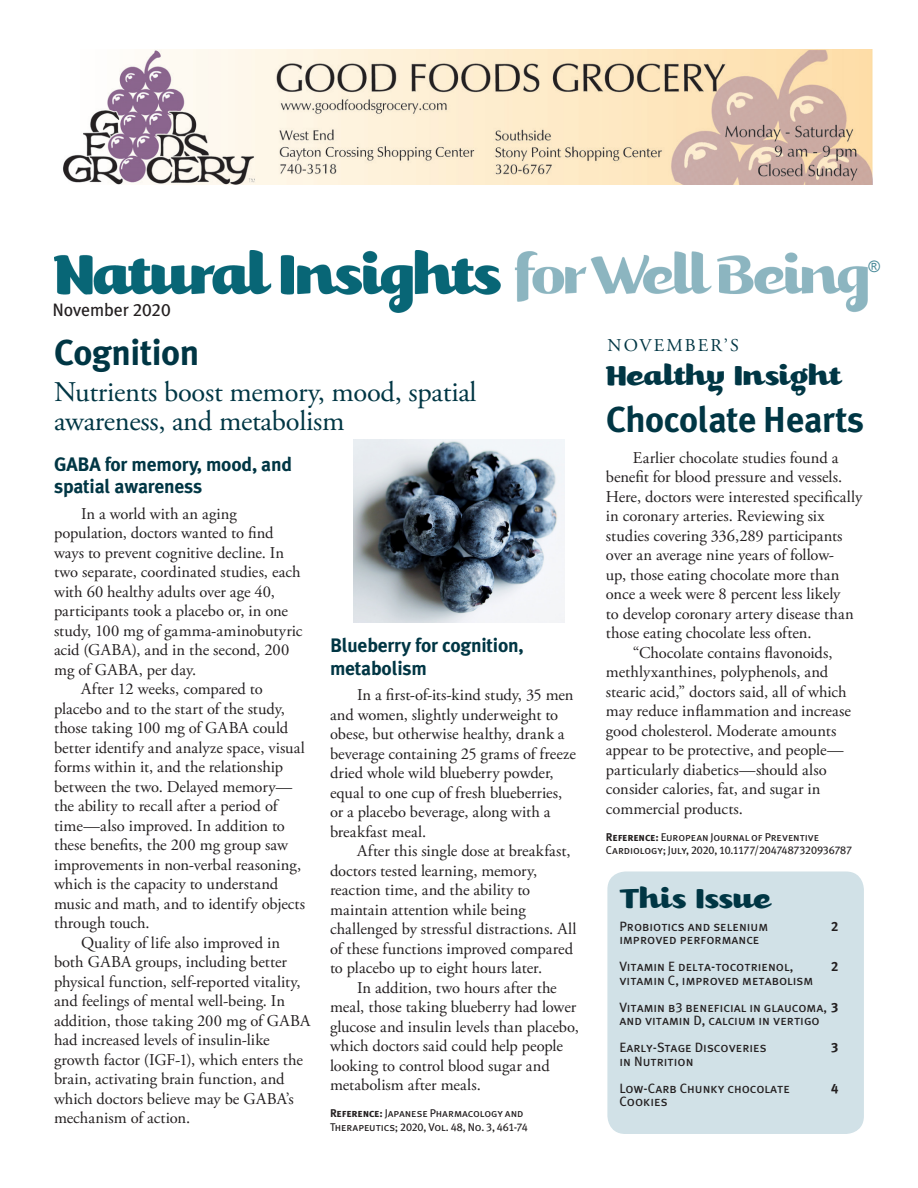
<style>
.page{position:relative;width:918px;height:1188px;background:#fff}
.page>*{position:absolute;margin:0;border:0;box-sizing:border-box;transform-origin:0 0}
.t1{font:700 36px "Meta Plus";letter-spacing:-.01em;color:#003644}
.t2{font:33px "Kari OSF";color:#003644}
.t3{font:28.5px/28.5px "Adobe Garamond Pro";letter-spacing:-.01em;color:#003644}
.t4{font:700 19.5px/22.5px "Meta Plus";letter-spacing:-.01em;color:#003644}
.t5{font:18px "Meta Plus";letter-spacing:-.01em;color:#231f20}
.t6{font:18px "Adobe Garamond Pro";letter-spacing:.115em;color:#003644}
.t7{font:16.5px/19.5px "Adobe Garamond Pro";color:#231f20}
.t8{font:15.75px "Arial";color:#488998}
.t9{font:13.5px "Meta Plus Book Caps";color:#231f20}
.t10{font:13.5px "Meta Plus Bold Caps";color:#231f20}
.t11{font:11.25px/13.5px "Meta Plus Book Caps";letter-spacing:-.01em;color:#231f20}
.s1{font-family:"Meta Plus Book Caps"}
.s2{font-family:"Meta Plus Bold Caps"}
</style>
<div class="page">
<img style="left:54px;top:251px;width:813px;height:61px">
<div style="left:607px;top:872px;width:257px;height:262px;background:#d1e1e7;border-radius:18px"></div>
<img style="left:354px;top:439px;width:211px;height:184px">
<img style="left:63px;top:50px;width:809px;height:134px">
<p class="t5" style="left:52px;top:300px;width:120px">November <span class="s1">2020</span></p>
<p class="t1" style="left:54px;top:332px;width:147px">Cognition</p>
<p class="t3" style="left:54px;top:379px;width:424px">Nutrients boost memory, mood, spatial awareness, and metabolism</p>
<p class="t4" style="left:54px;top:453px;width:240px">GABA for memory, mood, and spatial awareness</p>
<p class="t7" style="left:54px;top:504px;width:250px;text-indent:27px">In a world with an aging population, doctors wanted to find ways to prevent cognitive decline. In two separate, coordinated studies, each with 60 healthy adults over age 40, participants took a placebo or, in one study, 100 mg of gamma-aminobutyric acid (GABA), and in the second, 200 mg of GABA, per day.</p>
<p class="t7" style="left:54px;top:680px;width:253px;text-indent:27px">After 12 weeks, compared to placebo and to the start of the study, those taking 100 mg of GABA could better identify and analyze space, visual forms within it, and the relationship between the two. Delayed memory— the ability to recall after a period of time—also improved. In addition to these benefits, the 200 mg group saw improvements in non-verbal reasoning, which is the capacity to understand music and math, and to identify objects through touch.</p>
<p class="t7" style="left:54px;top:933px;width:258px;text-indent:27px">Quality of life also improved in both GABA groups, including better physical function, self-reported vitality, and feelings of mental well-being. In addition, those taking 200 mg of GABA had increased levels of insulin-like growth factor (IGF-1), which enters the brain, activating brain function, and which doctors believe may be GABA’s mechanism of action.</p>
<p class="t4" style="left:330px;top:634px;width:195px">Blueberry for cognition, metabolism</p>
<p class="t7" style="left:330px;top:686px;width:248px;text-indent:27px">In a first-of-its-kind study, 35 men and women, slightly underweight to obese, but otherwise healthy, drank a beverage containing 25 grams of freeze dried whole wild blueberry powder, equal to one cup of fresh blueberries, or a placebo beverage, along with a breakfast meal.</p>
<p class="t7" style="left:330px;top:842px;width:248px;text-indent:27px">After this single dose at breakfast, doctors tested learning, memory, reaction time, and the ability to maintain attention while being challenged by stressful distractions. All of these functions improved compared to placebo up to eight hours later.</p>
<p class="t7" style="left:330px;top:978px;width:250px;text-indent:27px">In addition, two hours after the meal, those taking blueberry had lower glucose and insulin levels than placebo, which doctors said could help people looking to control blood sugar and metabolism after meals.</p>
<p class="t11" style="left:330px;top:1107px;width:199px"><span class="s2">Reference:</span> Japanese Pharmacology and<br>Therapeutics; 2020, Vol. 48, No. 3, 461-74</p>
<p class="t6" style="left:608px;top:334px;width:133px">NOVEMBER’S</p>
<p class="t8" style="left:868px;top:256px;width:13px">®</p>
<p class="t2" style="left:606px;top:355px;width:237px">Healthy Insight</p>
<p class="t1" style="left:606px;top:398px;width:260px">Chocolate Hearts</p>
<p class="t7" style="left:606px;top:448px;width:258px;text-indent:27px">Earlier chocolate studies found a benefit for blood pressure and vessels.<br>Here, doctors were interested specifically in coronary arteries. Reviewing six studies covering 336,289 participants over an average nine years of follow-<br>up, those eating chocolate more than once a week were 8 percent less likely<br>to develop coronary artery disease than those eating chocolate less often.</p>
<p class="t7" style="left:606px;top:643px;width:247px;text-indent:27px">“Chocolate contains flavonoids, methlyxanthines, polyphenols, and stearic acid,” doctors said, all of which may reduce inflammation and increase good cholesterol. Moderate amounts appear to be protective, and people— particularly diabetics—should also consider calories, fat, and sugar in commercial products.</p>
<p class="t11" style="left:606px;top:830px;width:248px"><span class="s2">Reference:</span> European Journal of Preventive<br>Cardiology; July, 2020, 10.1177/2047487320936787</p>
<p class="t2" style="left:620px;top:879px;width:153px">This Issue</p>
<p class="t9" style="left:619px;top:918px;width:150px">Probiotics and selenium</p>
<p class="t10" style="left:831px;top:918px;width:9px">2</p>
<p class="t9" style="left:619px;top:932px;width:142px">improved performance</p>
<p class="t9" style="left:619px;top:959px;width:175px">Vitamin E delta-tocotrienol,</p>
<p class="t10" style="left:831px;top:959px;width:9px">2</p>
<p class="t9" style="left:619px;top:972px;width:195px">vitamin C, improved metabolism</p>
<p class="t9" style="left:619px;top:999px;width:221px">Vitamin b3 beneficial in glaucoma, <span class="s2">3</span></p>
<p class="t9" style="left:619px;top:1013px;width:202px">and vitamin D, calcium in vertigo</p>
<p class="t9" style="left:619px;top:1040px;width:149px">Early-Stage Discoveries</p>
<p class="t10" style="left:831px;top:1040px;width:9px">3</p>
<p class="t9" style="left:619px;top:1053px;width:76px">in Nutrition</p>
<p class="t9" style="left:619px;top:1080px;width:172px">Low-Carb Chunky chocolate</p>
<p class="t10" style="left:831px;top:1080px;width:9px">4</p>
<p class="t9" style="left:619px;top:1094px;width:50px">Cookies</p>
</div>
